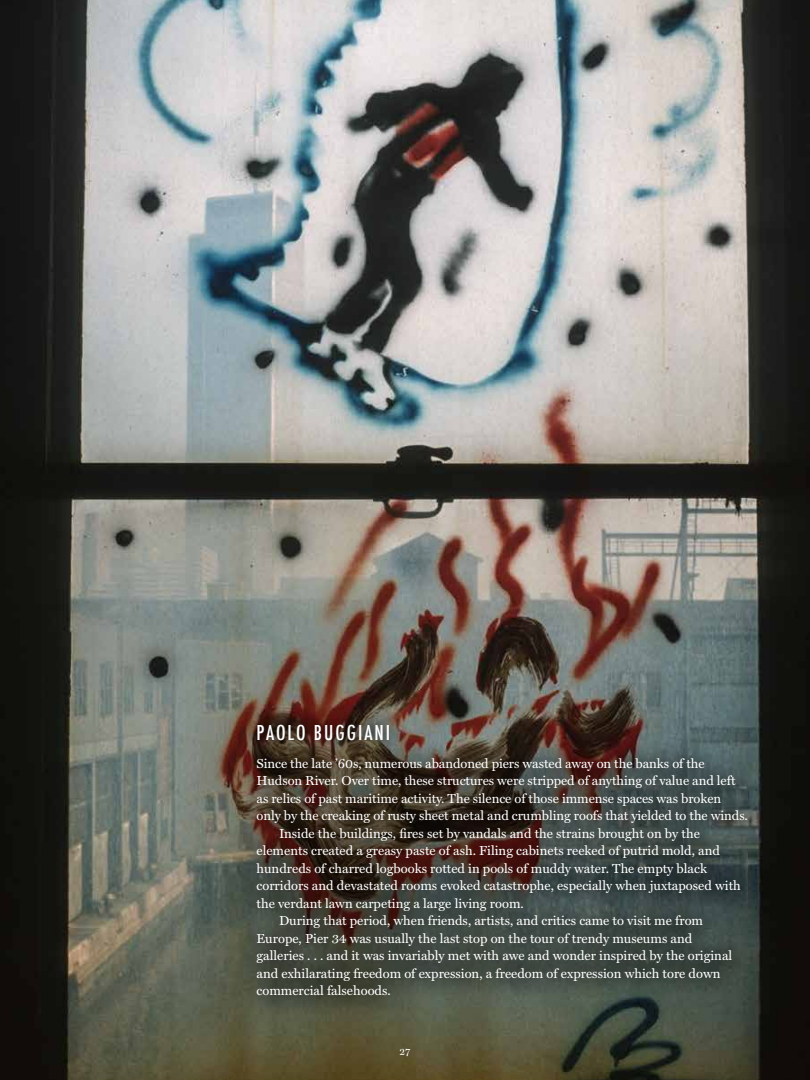
<style>
.page{position:relative;width:810px;height:1080px;background:#fff}
.page>*{position:absolute;margin:0;border:0;box-sizing:border-box;transform-origin:0 0}
.t1{font:500 condensed 20px "Futura";letter-spacing:.1em;color:#fff}
.t2{font:13.12px "Miller Text";color:#fff}
.t3{font:10px "Miller Text";color:#fff}
</style>
<div class="page">
<img style="left:0;top:0;width:810px;height:1080px">
<div style="left:238px;top:706px;width:527px;height:309px;background:#000;opacity:.75"></div>
<h1 class="t1" style="left:257px;top:720px;width:135px">PAOLO BUGGIANI</h1>
<p class="t2" style="left:257px;top:756px;width:450px">Since the late ’60s, numerous abandoned piers wasted away on the banks of the</p>
<p class="t2" style="left:257px;top:773px;width:481px">Hudson River. Over time, these structures were stripped of anything of value and left</p>
<p class="t2" style="left:257px;top:791px;width:466px">as relics of past maritime activity. The silence of those immense spaces was broken</p>
<p class="t2" style="left:257px;top:808px;width:493px">only by the creaking of rusty sheet metal and crumbling roofs that yielded to the winds.</p>
<p class="t2" style="left:279px;top:826px;width:422px">Inside the buildings, fires set by vandals and the strains brought on by the</p>
<p class="t2" style="left:257px;top:843px;width:465px">elements created a greasy paste of ash. Filing cabinets reeked of putrid mold, and</p>
<p class="t2" style="left:257px;top:861px;width:452px">hundreds of charred logbooks rotted in pools of muddy water. The empty black</p>
<p class="t2" style="left:257px;top:878px;width:486px">corridors and devastated rooms evoked catastrophe, especially when juxtaposed with</p>
<p class="t2" style="left:257px;top:896px;width:269px">the verdant lawn carpeting a large living room.</p>
<p class="t2" style="left:279px;top:913px;width:426px">During that period, when friends, artists, and critics came to visit me from</p>
<p class="t2" style="left:257px;top:931px;width:437px">Europe, Pier 34 was usually the last stop on the tour of trendy museums and</p>
<p class="t2" style="left:257px;top:948px;width:477px">galleries . . . and it was invariably met with awe and wonder inspired by the original</p>
<p class="t2" style="left:257px;top:966px;width:466px">and exhilarating freedom of expression, a freedom of expression which tore down</p>
<p class="t2" style="left:257px;top:983px;width:136px">commercial falsehoods.</p>
<p class="t3" style="left:400px;top:1046px;width:12px">27</p>
</div>
